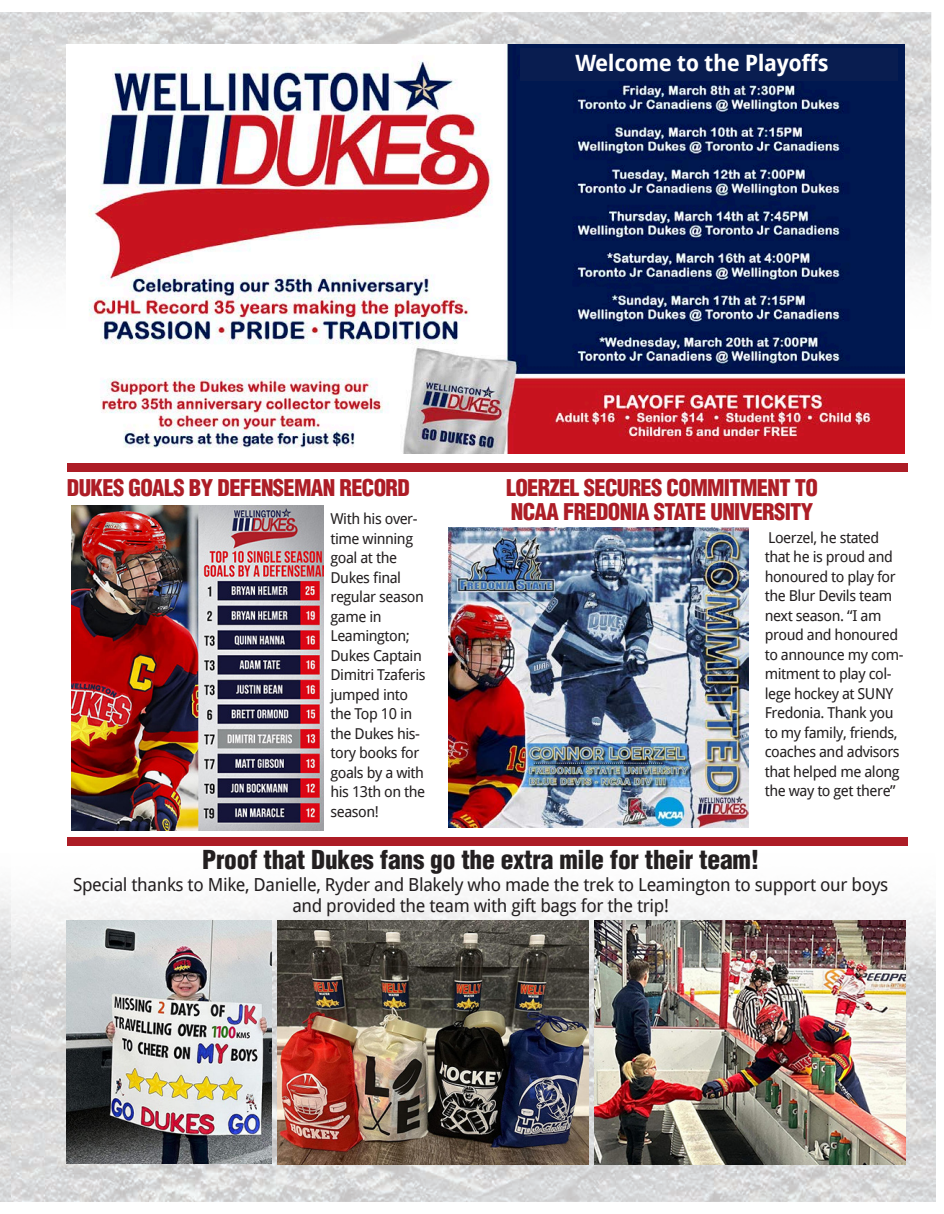
<style>
.page{position:relative;width:944px;height:1214px;background:#fff}
.page>*{position:absolute;margin:0;border:0;box-sizing:border-box;transform-origin:0 0}
.t1{font:900 condensed 25.5px "Helvetica";letter-spacing:-.01em;color:#231f20}
.t2{font:900 condensed 22.5px "Helvetica";letter-spacing:-.03em;color:#ad1d26}
.t3{font:700 22.5px "Droid Sans";letter-spacing:-.02em;color:#fff}
.t4{font:18px/21.6px "Droid Sans";letter-spacing:-.02em;color:#231f20;text-align:center}
.t5{font:15px/19.5px "Droid Sans";letter-spacing:-.03em;color:#231f20}
</style>
<div class="page">
<img style="left:11px;top:896px;width:924px;height:305px">
<img style="left:0;top:13px;width:11px;height:275px">
<img style="left:0;top:890px;width:11px;height:311px">
<img style="left:11px;top:13px;width:920px;height:281px">
<img style="left:594px;top:920px;width:311px;height:244px">
<img style="left:278px;top:920px;width:311px;height:245px">
<img style="left:67px;top:920px;width:205px;height:244px">
<div style="left:67px;top:837px;width:840px;height:8px;background:#ad1d26"></div>
<img style="left:71px;top:505px;width:253px;height:325px">
<img style="left:448px;top:527px;width:301px;height:301px">
<div style="left:67px;top:463px;width:840px;height:9px;background:#ad1d26"></div>
<img style="left:66px;top:45px;width:839px;height:409px">
<div style="left:520px;top:48px;width:378px;height:33px;background:#091d50"></div>
<p class="t3" style="left:575px;top:47px;width:255px">Welcome to the Playoffs</p>
<p class="t2" style="left:67px;top:474px;width:344px">DUKES GOALS BY DEFENSEMAN RECORD</p>
<p class="t2" style="left:506px;top:474px;width:313px">LOERZEL SECURES COMMITMENT TO</p>
<p class="t2" style="left:511px;top:498px;width:304px">NCAA FREDONIA STATE UNIVERSITY</p>
<p class="t5" style="left:765px;top:527px;width:140px">Loerzel, he stated that he is proud and honoured to play for the Blur Devils team next season. “I am proud and honoured to announce my com&shy;mitment to play col&shy;lege hockey at SUNY<br>Fredonia. Thank you to my family, friends, coaches and advisors that helped me along the way to get there”</p>
<p class="t5" style="left:330px;top:509px;width:95px">With his over&shy;time winning goal at the<br>Dukes final regular season game in</p>
<p class="t5" style="left:330px;top:626px;width:97px">Leamington;<br>Dukes Captain<br>Dimitri Tzaferis jumped into the Top 10 in the Dukes his&shy;tory books for goals by a with his 13th on the season!</p>
<p class="t1" style="left:202px;top:843px;width:559px">Proof that Dukes fans go the extra mile for their team!</p>
<p class="t4" style="left:73px;top:873px;width:817px">Special thanks to Mike, Danielle, Ryder and Blakely who made the trek to Leamington to support our boys and provided the team with gift bags for the trip!</p>
</div>
